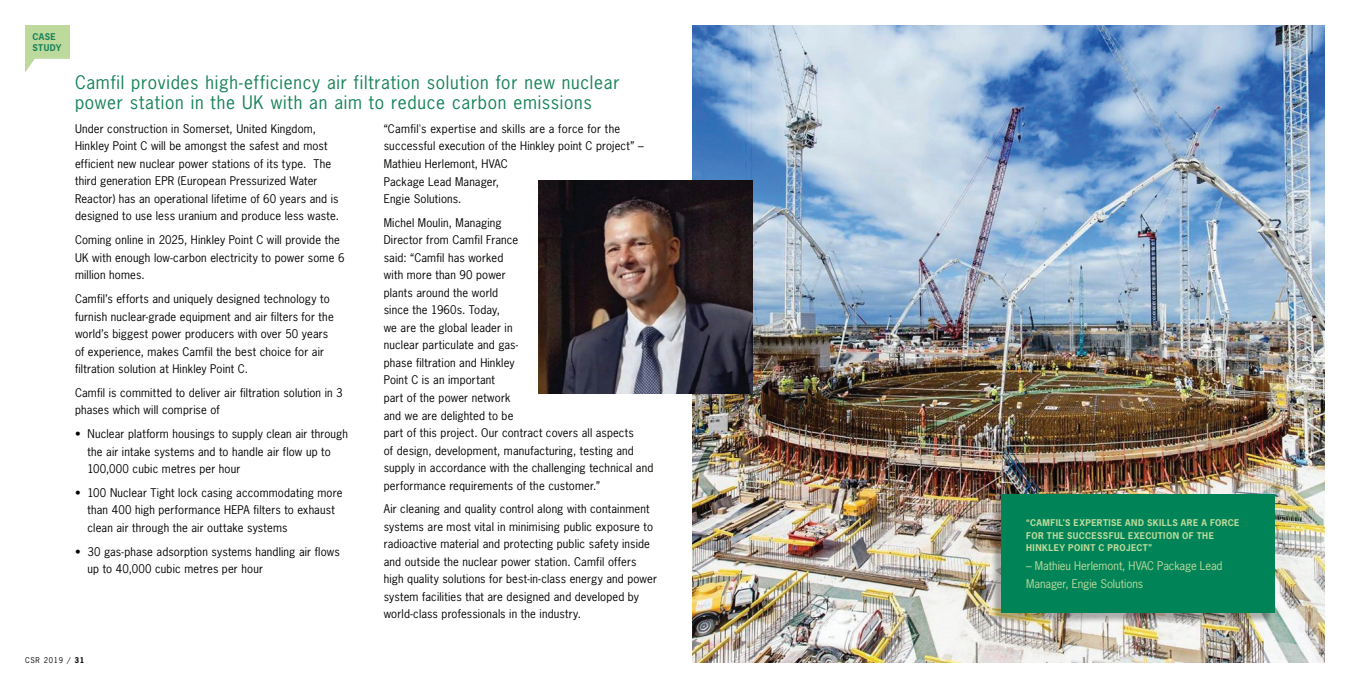
<style>
.page{position:relative;width:1350px;height:688px;background:#fff}
.page>*{position:absolute;margin:0;border:0;box-sizing:border-box;transform-origin:0 0}
.t1{font:17.5px/20px "News Gothic";letter-spacing:.04em;color:#18835a}
.t2{font:11.25px/17.5px "News Gothic";letter-spacing:.015em;color:#040503}
.t3{font:11.25px/17.5px "News Gothic";letter-spacing:-.005em;color:#bed99c}
.t4{font:700 8.75px/12.5px "News Gothic";letter-spacing:.045em;color:#bed99c}
.t5{font:700 8.75px/11.2px "News Gothic";letter-spacing:.04em;color:#18835a}
.t6{font:7.5px "News Gothic";letter-spacing:.1em;color:#040503}
.s1{font-weight:700}
</style>
<div class="page">
<img style="left:692px;top:25px;width:633px;height:637px">
<img style="left:538px;top:180px;width:214px;height:213px">
<div style="left:990px;top:495px;width:283px;height:129px;background:#040503;opacity:.3"></div>
<div style="left:1001px;top:494px;width:274px;height:118px;background:#008457"></div>
<svg style="left:25px;top:25px;width:45px;height:47px"></svg>
<p class="t5" style="left:32px;top:30px;width:31px">CASE<br>STUDY</p>
<h1 class="t1" style="left:75px;top:72px;width:546px">Camfil provides high-efficiency air filtration solution for new nuclear power station in the UK with an aim to reduce carbon emissions</h1>
<p class="t2" style="left:75px;top:120px;width:266px">Under construction in Somerset, United Kingdom, Hinkley Point C will be amongst the safest and most efficient new nuclear power stations of its type. The third generation EPR (European Pressurized Water Reactor) has an operational lifetime of 60 years and is designed to use less uranium and produce less waste.</p>
<p class="t2" style="left:75px;top:231px;width:271px">Coming online in 2025, Hinkley Point C will provide the<br>UK with enough low-carbon electricity to power some 6 million homes.</p>
<p class="t2" style="left:75px;top:290px;width:260px">Camfil’s efforts and uniquely designed technology to furnish nuclear-grade equipment and air filters for the world’s biggest power producers with over 50 years of experience, makes Camfil the best choice for air filtration solution at Hinkley Point C.</p>
<p class="t2" style="left:75px;top:384px;width:269px">Camfil is committed to deliver air filtration solution in 3 phases which will comprise of</p>
<p class="t2" style="left:87px;top:425px;width:262px;text-indent:-12px">• Nuclear platform housings to supply clean air through the air intake systems and to handle air flow up to<br>100,000 cubic metres per hour</p>
<p class="t2" style="left:87px;top:484px;width:257px;text-indent:-12px">• 100 Nuclear Tight lock casing accommodating more than 400 high performance HEPA filters to exhaust clean air through the air outtake systems</p>
<p class="t2" style="left:87px;top:542px;width:254px;text-indent:-12px">• 30 gas-phase adsorption systems handling air flows up to 40,000 cubic metres per hour</p>
<p class="t2" style="left:384px;top:120px;width:261px">“Camfil's expertise and skills are a force for the successful execution of the Hinkley point C project” – Mathieu Herlemont, HVAC<br>Package Lead Manager,<br>Engie Solutions.</p>
<p class="t2" style="left:384px;top:214px;width:271px">Michel Moulin, Managing<br>Director from Camfil France<br>said: “Camfil has worked<br>with more than 90 power<br>plants around the world<br>since the 1960s. Today,<br>we are the global leader in<br>nuclear particulate and gas-<br>phase filtration and Hinkley<br>Point C is an important<br>part of the power network<br>and we are delighted to be<br>part of this project. Our contract covers all aspects<br>of design, development, manufacturing, testing and supply in accordance with the challenging technical and performance requirements of the customer.”</p>
<p class="t2" style="left:384px;top:500px;width:275px">Air cleaning and quality control along with containment systems are most vital in minimising public exposure to radioactive material and protecting public safety inside and outside the nuclear power station. Camfil offers high quality solutions for best-in-class energy and power system facilities that are designed and developed by world-class professionals in the industry.</p>
<p class="t6" style="left:25px;top:655px;width:61px">CSR 2019 / <span class="s1">31</span></p>
<p class="t4" style="left:1026px;top:516px;width:215px">“CAMFIL'S EXPERTISE AND SKILLS ARE A FORCE<br>FOR THE SUCCESSFUL EXECUTION OF THE<br>HINKLEY POINT C PROJECT”</p>
<p class="t3" style="left:1026px;top:557px;width:198px">– Mathieu Herlemont, HVAC Package Lead<br>Manager, Engie Solutions</p>
</div>
